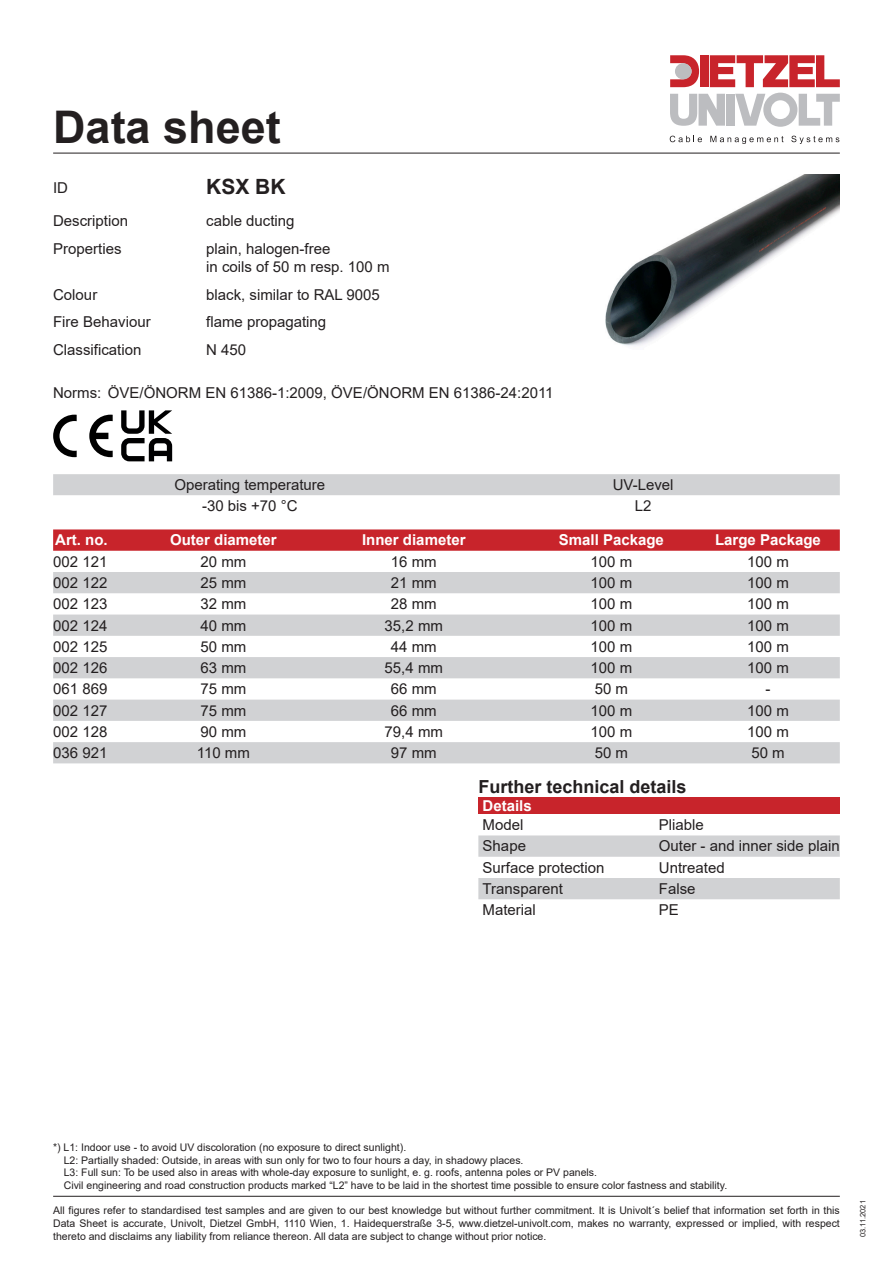
<style>
.page{position:relative;width:893px;height:1263px;background:#fff}
.page>*{position:absolute;margin:0;border:0;box-sizing:border-box;transform-origin:0 0}
.Standard_Absatz{font:700 45px "Arial";color:#231f20}
.Standard_Absatz-2{font:700 21px "Arial";color:#231f20}
.Standard_Absatz-3{font:700 18px "Arial";color:#231f20}
.Standard_Absatz-4{font:15px/18px "Arial";color:#231f20}
.Standard_Absatz-5{font:700 15px "Arial";color:#fff}
.Standard_Absatz-6{font:10.5px/12.6px "Arial";color:#231f20;text-align:justify}
.Standard_Absatz-7{font:7.5px "Arial";color:#231f20}
</style>
<div class="page">
<hr style="left:53px;top:153px;width:787px;height:1px;background:#231f20">
<svg style="left:670px;top:136px;width:32px;height:6px"></svg>
<svg style="left:710px;top:136px;width:73px;height:8px"></svg>
<svg style="left:791px;top:136px;width:48px;height:8px"></svg>
<div style="left:700px;top:55px;width:9px;height:32px;background:#c8242b"></div>
<div style="left:726px;top:94px;width:8px;height:32px;background:#bcbdc0"></div>
<svg style="left:670px;top:94px;width:55px;height:32px"></svg>
<svg style="left:670px;top:55px;width:29px;height:32px"></svg>
<div style="left:675px;top:63px;width:17px;height:16px;background:#bcbdc0;border-radius:50%"></div>
<svg style="left:710px;top:55px;width:130px;height:32px"></svg>
<svg style="left:735px;top:93px;width:105px;height:34px"></svg>
<hr style="left:53px;top:1196px;width:787px;height:1px;background:#231f20">
<svg style="left:53px;top:529px;width:787px;height:22px;background:#c92b32"></svg>
<svg style="left:53px;top:572px;width:787px;height:191px;fill:#d1d2d4"></svg>
<div style="left:53px;top:474px;width:787px;height:21px;background:#d1d2d4"></div>
<div style="left:478px;top:797px;width:362px;height:17px;background:#c8242b"></div>
<svg style="left:478px;top:835px;width:362px;height:64px"></svg>
<svg style="left:89px;top:415px;width:24px;height:42px"></svg>
<svg style="left:53px;top:415px;width:24px;height:42px"></svg>
<svg style="left:121px;top:410px;width:51px;height:51px"></svg>
<svg style="left:606px;top:175px;width:234px;height:171px"></svg>
<p class="Standard_Absatz" style="left:53px;top:95px;width:229px">Data sheet</p>
<p class="Standard_Absatz-2" style="left:206px;top:172px;width:81px">KSX BK</p>
<p class="Standard_Absatz-4" style="left:53px;top:179px;width:16px">ID</p>
<p class="Standard_Absatz-4" style="left:53px;top:212px;width:77px">Description</p>
<p class="Standard_Absatz-4" style="left:206px;top:212px;width:90px">cable ducting</p>
<p class="Standard_Absatz-4" style="left:53px;top:239px;width:70px">Properties</p>
<p class="Standard_Absatz-4" style="left:206px;top:239px;width:185px">plain, halogen-free<br>in coils of 50 m resp. 100 m</p>
<p class="Standard_Absatz-4" style="left:53px;top:285px;width:46px">Colour</p>
<p class="Standard_Absatz-4" style="left:206px;top:285px;width:175px">black, similar to RAL 9005</p>
<p class="Standard_Absatz-4" style="left:53px;top:313px;width:99px">Fire Behaviour</p>
<p class="Standard_Absatz-4" style="left:206px;top:313px;width:122px">flame propagating</p>
<p class="Standard_Absatz-4" style="left:53px;top:341px;width:90px">Classification</p>
<p class="Standard_Absatz-4" style="left:206px;top:341px;width:42px">N 450</p>
<p class="Standard_Absatz-4" style="left:53px;top:384px;width:502px">Norms: ÖVE/ÖNORM EN 61386-1:2009, ÖVE/ÖNORM EN 61386-24:2011</p>
<p class="Standard_Absatz-4" style="left:174px;top:476px;width:152px">Operating temperature</p>
<p class="Standard_Absatz-4" style="left:613px;top:476px;width:62px">UV-Level</p>
<p class="Standard_Absatz-4" style="left:202px;top:497px;width:97px">-30 bis +70 °C</p>
<p class="Standard_Absatz-4" style="left:635px;top:497px;width:18px">L2</p>
<p class="Standard_Absatz-5" style="left:55px;top:530px;width:54px">Art. no.</p>
<p class="Standard_Absatz-5" style="left:170px;top:530px;width:108px">Outer diameter</p>
<p class="Standard_Absatz-5" style="left:362px;top:530px;width:105px">Inner diameter</p>
<p class="Standard_Absatz-5" style="left:559px;top:530px;width:107px">Small Package</p>
<p class="Standard_Absatz-5" style="left:715px;top:530px;width:107px">Large Package</p>
<p class="Standard_Absatz-4" style="left:53px;top:552px;width:56px">002 121</p>
<p class="Standard_Absatz-4" style="left:201px;top:552px;width:47px">20 mm</p>
<p class="Standard_Absatz-4" style="left:391px;top:552px;width:47px">16 mm</p>
<p class="Standard_Absatz-4" style="left:591px;top:552px;width:43px">100 m</p>
<p class="Standard_Absatz-4" style="left:747px;top:552px;width:43px">100 m</p>
<p class="Standard_Absatz-4" style="left:53px;top:574px;width:56px">002 122</p>
<p class="Standard_Absatz-4" style="left:201px;top:574px;width:47px">25 mm</p>
<p class="Standard_Absatz-4" style="left:391px;top:574px;width:47px">21 mm</p>
<p class="Standard_Absatz-4" style="left:591px;top:574px;width:43px">100 m</p>
<p class="Standard_Absatz-4" style="left:747px;top:574px;width:43px">100 m</p>
<p class="Standard_Absatz-4" style="left:53px;top:595px;width:56px">002 123</p>
<p class="Standard_Absatz-4" style="left:201px;top:595px;width:47px">32 mm</p>
<p class="Standard_Absatz-4" style="left:391px;top:595px;width:47px">28 mm</p>
<p class="Standard_Absatz-4" style="left:591px;top:595px;width:43px">100 m</p>
<p class="Standard_Absatz-4" style="left:747px;top:595px;width:43px">100 m</p>
<p class="Standard_Absatz-4" style="left:53px;top:616px;width:56px">002 124</p>
<p class="Standard_Absatz-4" style="left:201px;top:616px;width:47px">40 mm</p>
<p class="Standard_Absatz-4" style="left:385px;top:616px;width:60px">35,2 mm</p>
<p class="Standard_Absatz-4" style="left:591px;top:616px;width:43px">100 m</p>
<p class="Standard_Absatz-4" style="left:747px;top:616px;width:43px">100 m</p>
<p class="Standard_Absatz-4" style="left:53px;top:637px;width:56px">002 125</p>
<p class="Standard_Absatz-4" style="left:201px;top:637px;width:47px">50 mm</p>
<p class="Standard_Absatz-4" style="left:391px;top:637px;width:47px">44 mm</p>
<p class="Standard_Absatz-4" style="left:591px;top:637px;width:43px">100 m</p>
<p class="Standard_Absatz-4" style="left:747px;top:637px;width:43px">100 m</p>
<p class="Standard_Absatz-4" style="left:53px;top:659px;width:56px">002 126</p>
<p class="Standard_Absatz-4" style="left:201px;top:659px;width:47px">63 mm</p>
<p class="Standard_Absatz-4" style="left:385px;top:659px;width:60px">55,4 mm</p>
<p class="Standard_Absatz-4" style="left:591px;top:659px;width:43px">100 m</p>
<p class="Standard_Absatz-4" style="left:747px;top:659px;width:43px">100 m</p>
<p class="Standard_Absatz-4" style="left:53px;top:680px;width:56px">061 869</p>
<p class="Standard_Absatz-4" style="left:201px;top:680px;width:47px">75 mm</p>
<p class="Standard_Absatz-4" style="left:391px;top:680px;width:47px">66 mm</p>
<p class="Standard_Absatz-4" style="left:595px;top:680px;width:35px">50 m</p>
<p class="Standard_Absatz-4" style="left:765px;top:680px;width:6px">-</p>
<p class="Standard_Absatz-4" style="left:53px;top:701px;width:56px">002 127</p>
<p class="Standard_Absatz-4" style="left:201px;top:701px;width:47px">75 mm</p>
<p class="Standard_Absatz-4" style="left:391px;top:701px;width:47px">66 mm</p>
<p class="Standard_Absatz-4" style="left:591px;top:701px;width:43px">100 m</p>
<p class="Standard_Absatz-4" style="left:747px;top:701px;width:43px">100 m</p>
<p class="Standard_Absatz-4" style="left:53px;top:722px;width:56px">002 128</p>
<p class="Standard_Absatz-4" style="left:201px;top:722px;width:47px">90 mm</p>
<p class="Standard_Absatz-4" style="left:385px;top:722px;width:60px">79,4 mm</p>
<p class="Standard_Absatz-4" style="left:591px;top:722px;width:43px">100 m</p>
<p class="Standard_Absatz-4" style="left:747px;top:722px;width:43px">100 m</p>
<p class="Standard_Absatz-4" style="left:53px;top:744px;width:56px">036 921</p>
<p class="Standard_Absatz-4" style="left:197px;top:744px;width:55px">110 mm</p>
<p class="Standard_Absatz-4" style="left:391px;top:744px;width:47px">97 mm</p>
<p class="Standard_Absatz-4" style="left:595px;top:744px;width:35px">50 m</p>
<p class="Standard_Absatz-4" style="left:751px;top:744px;width:35px">50 m</p>
<p class="Standard_Absatz-3" style="left:478px;top:774px;width:210px">Further technical details</p>
<p class="Standard_Absatz-5" style="left:483px;top:795px;width:51px">Details</p>
<p class="Standard_Absatz-4" style="left:483px;top:816px;width:42px">Model</p>
<p class="Standard_Absatz-4" style="left:659px;top:816px;width:47px">Pliable</p>
<p class="Standard_Absatz-4" style="left:483px;top:837px;width:45px">Shape</p>
<p class="Standard_Absatz-4" style="left:659px;top:837px;width:182px">Outer - and inner side plain</p>
<p class="Standard_Absatz-4" style="left:483px;top:858px;width:123px">Surface protection</p>
<p class="Standard_Absatz-4" style="left:659px;top:858px;width:67px">Untreated</p>
<p class="Standard_Absatz-4" style="left:483px;top:879px;width:82px">Transparent</p>
<p class="Standard_Absatz-4" style="left:659px;top:879px;width:38px">False</p>
<p class="Standard_Absatz-4" style="left:483px;top:901px;width:55px">Material</p>
<p class="Standard_Absatz-4" style="left:659px;top:901px;width:22px">PE</p>
<p class="Standard_Absatz-6" style="left:64px;top:1141px;width:665px;text-align:left;text-indent:-11px">*) L1: Indoor use - to avoid UV discoloration (no exposure to direct sunlight).<br>L2: Partially shaded: Outside, in areas with sun only for two to four hours a day, in shadowy places.<br>L3: Full sun: To be used also in areas with whole-day exposure to sunlight, e. g. roofs, antenna poles or PV panels.<br>Civil engineering and road construction products marked “L2” have to be laid in the shortest time possible to ensure color fastness and stability.</p>
<p class="Standard_Absatz-6" style="left:53px;top:1204px;width:788px">All figures refer to standardised test samples and are given to our best knowledge but without further commitment. It is Univolt´s belief that information set forth in this Data Sheet is accurate, Univolt, Dietzel GmbH, 1110 Wien, 1. Haidequerstraße 3-5, www.dietzel-univolt.com, makes no warranty, expressed or implied, with respect thereto and disclaims any liability from reliance thereon. All data are subject to change without prior notice.</p>
<p class="Standard_Absatz-7" style="left:858px;top:1237px;width:38px;rotate:-90deg">03.11.2021</p>
</div>
